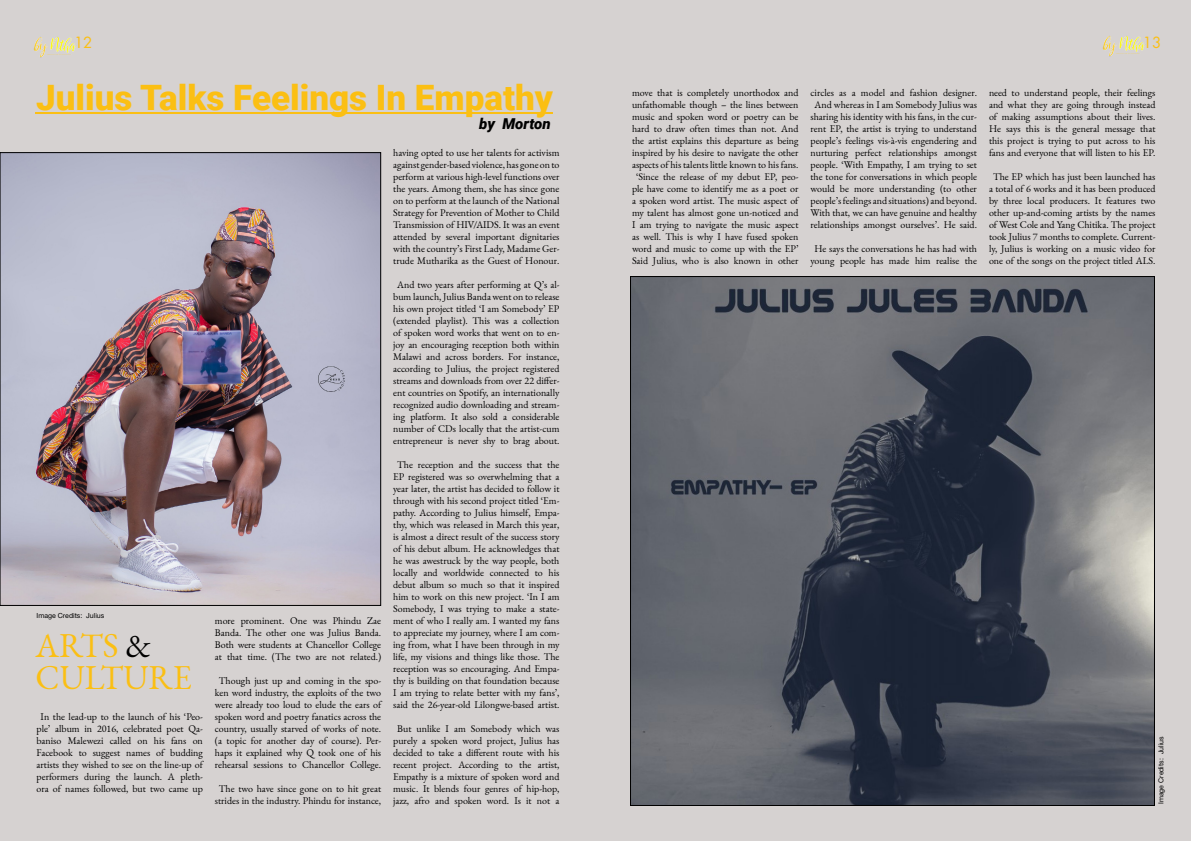
<style>
.page{position:relative;width:1191px;height:842px;background:#fff}
.page>*{position:absolute;margin:0;border:0;box-sizing:border-box;transform-origin:0 0}
.t1{font:900 35px "Roboto";color:#fbbf13}
.t2{font:34px/32px "EB Garamond";color:#fbbf13}
.t3{font:italic 900 15px "Roboto";color:#000}
.t4{font:15px "Futura Std";color:#fbbf13}
.t5{font:10px/12px "EB Garamond";color:#000;text-align:center}
.t6{font:7px "Helvetica Neue LT Pro";color:#000}
.s1{color:#000}
</style>
<div class="page">
<div style="left:0;top:0;width:1191px;height:840px;background:#d6d2d1"></div>
<hr style="left:35px;top:112px;width:518px;height:2px;background:#fbbf13">
<img style="left:2px;top:154px;width:377px;height:450px">
<img style="left:632px;top:278px;width:521px;height:526px">
<img style="left:34px;top:37px;width:42px;height:21px">
<img style="left:1103px;top:36px;width:42px;height:21px">
<h3 class="t4" style="left:74px;top:33px;width:20px">12</h3>
<h3 class="t4" style="left:1143px;top:33px;width:20px">13</h3>
<h1 class="t1" style="left:36px;top:73px;width:518px">Julius Talks Feelings In Empathy</h1>
<h3 class="t3" style="left:479px;top:113px;width:73px">by Morton</h3>
<p class="t6" style="left:37px;top:611px;width:69px">Image Credits: Julius</p>
<h2 class="t2" style="left:36px;top:630px;width:158px">ARTS <span class="s1">&amp;<br></span>CULTURE</h2>
<p class="t5" style="left:37px;top:711px;width:168px">In the lead-up to the launch of his ‘Peo&shy;ple’ album in 2016, celebrated poet Qa&shy;baniso Malewezi called on his fans on Facebook to suggest names of budding artists they wished to see on the line-up of performers during the launch. A pleth&shy;ora of names followed, but two came up</p>
<p class="t5" style="left:215px;top:615px;width:168px;text-align:justify">more prominent. One was Phindu Zae Banda. The other one was Julius Banda.<br>Both were students at Chancellor College at that time. (The two are not related.)</p>
<p class="t5" style="left:215px;top:675px;width:168px">Though just up and coming in the spo&shy;ken word industry, the exploits of the two were already too loud to elude the ears of spoken word and poetry fanatics across the country, usually starved of works of note. (a topic for another day of course). Per&shy;haps it explained why Q took one of his rehearsal sessions to Chancellor College.</p>
<p class="t5" style="left:215px;top:783px;width:168px">The two have since gone on to hit great strides in the industry. Phindu for instance,</p>
<p class="t5" style="left:393px;top:147px;width:168px;text-align:justify">having opted to use her talents for activism against gender-based violence, has gone on to perform at various high-level functions over the years. Among them, she has since gone on to perform at the launch of the National Strategy for Prevention of Mother to Child Transmission of HIV/AIDS. It was an event attended by several important dignitaries with the country’s First Lady, Madame Ger&shy;trude Mutharika as the Guest of Honour.</p>
<p class="t5" style="left:393px;top:279px;width:168px">And two years after performing at Q’s al&shy;bum launch, Julius Banda went on to release his own project titled ‘I am Somebody’ EP (extended playlist). This was a collection of spoken word works that went on to en&shy;joy an encouraging reception both within Malawi and across borders. For instance, according to Julius, the project registered streams and downloads from over 22 differ&shy;ent countries on Spotify, an internationally recognized audio downloading and stream&shy;ing platform. It also sold a considerable number of CDs locally that the artist-cum entrepreneur is never shy to brag about.</p>
<p class="t5" style="left:393px;top:459px;width:168px">The reception and the success that the EP registered was so overwhelming that a year later, the artist has decided to follow it through with his second project titled ‘Em&shy;pathy. According to Julius himself, Empa&shy;thy, which was released in March this year, is almost a direct result of the success story of his debut album. He acknowledges that he was awestruck by the way people, both locally and worldwide connected to his debut album so much so that it inspired him to work on this new project. ‘In I am Somebody, I was trying to make a state&shy;ment of who I really am. I wanted my fans to appreciate my journey, where I am com&shy;ing from, what I have been through in my life, my visions and things like those. The reception was so encouraging. And Empa&shy;thy is building on that foundation because I am trying to relate better with my fans’, said the 26-year-old Lilongwe-based artist.</p>
<p class="t5" style="left:393px;top:723px;width:168px">But unlike I am Somebody which was purely a spoken word project, Julius has decided to take a different route with his recent project. According to the artist, Empathy is a mixture of spoken word and music. It blends four genres of hip-hop, jazz, afro and spoken word. Is it not a</p>
<p class="t5" style="left:632px;top:87px;width:168px">move that is completely unorthodox and unfathomable though – the lines between music and spoken word or poetry can be hard to draw often times than not. And the artist explains this departure as being inspired by his desire to navigate the other aspects of his talents little known to his fans. ‘Since the release of my debut EP, peo&shy;ple have come to identify me as a poet or a spoken word artist. The music aspect of my talent has almost gone un-noticed and I am trying to navigate the music aspect as well. This is why I have fused spoken word and music to come up with the EP’ Said Julius, who is also known in other</p>
<p class="t5" style="left:810px;top:87px;width:168px">circles as a model and fashion designer.<br>And whereas in I am Somebody Julius was sharing his identity with his fans, in the cur&shy;rent EP, the artist is trying to understand people’s feelings vis-à-vis engendering and nurturing perfect relationships amongst people. ‘With Empathy, I am trying to set the tone for conversations in which people would be more understanding (to other people’s feelings and situations) and beyond.<br>With that, we can have genuine and healthy relationships amongst ourselves’. He said.</p>
<p class="t5" style="left:810px;top:243px;width:168px">He says the conversations he has had with young people has made him realise the</p>
<p class="t5" style="left:989px;top:87px;width:168px;text-align:justify">need to understand people, their feelings and what they are going through instead of making assumptions about their lives.<br>He says this is the general message that this project is trying to put across to his fans and everyone that will listen to his EP.</p>
<p class="t5" style="left:989px;top:171px;width:168px">The EP which has just been launched has a total of 6 works and it has been produced by three local producers. It features two other up-and-coming artists by the names of West Cole and Yang Chitika. The project took Julius 7 months to complete. Current&shy;ly, Julius is working on a music video for one of the songs on the project titled ALS.</p>
<p class="t6" style="left:1156px;top:804px;width:69px;rotate:-90deg">Image Credits: Julius</p>
</div>
